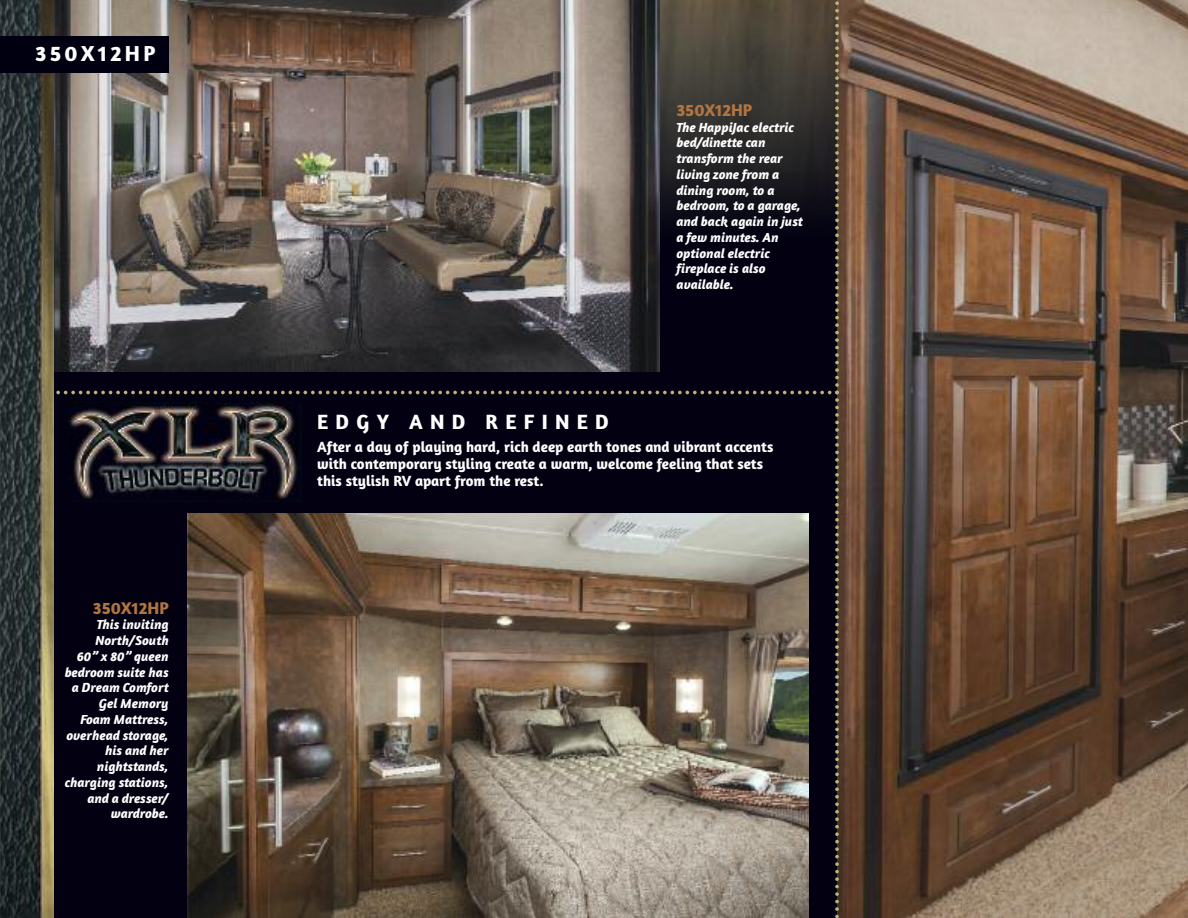
<style>
.page{position:relative;width:1188px;height:918px;background:#fff}
.page>*{position:absolute;margin:0;border:0;box-sizing:border-box;transform-origin:0 0}
.t1{font:700 22.05px "Amaranth";letter-spacing:.15em;color:#fff}
.t2{font:700 21px "Amaranth";letter-spacing:.35em;color:#fff}
.t3{font:700 17.25px "Amaranth";color:#b17542}
.t4{font:700 15px/17.2px "Amaranth";color:#fff}
.t5{font:italic 700 13.5px/15.8px "Amaranth";color:#fff}
</style>
<div class="page">
<img style="left:839px;top:0;width:349px;height:918px">
<img style="left:0;top:0;width:4px;height:918px">
<div style="left:0;top:36px;width:169px;height:37px;background:#001"></div>
<img style="left:4px;top:0;width:835px;height:918px">
<img style="left:68px;top:402px;width:234px;height:99px">
<h1 class="t1" style="left:35px;top:46px;width:122px">350X12HP</h1>
<p class="t3" style="left:93px;top:602px;width:77px">350X12HP</p>
<p class="t5" style="left:65px;top:619px;width:106px;text-align:right">This inviting<br>North/South<br>60” x 80” queen bedroom suite has a Dream Comfort<br>Gel Memory<br>Foam Mattress, overhead storage, his and her nightstands, charging stations, and a dresser/ wardrobe.</p>
<h2 class="t2" style="left:317px;top:415px;width:293px">EDGY AND REFINED</h2>
<p class="t3" style="left:676px;top:104px;width:77px">350X12HP</p>
<p class="t5" style="left:676px;top:121px;width:128px">The HappiJac electric bed/dinette can transform the rear living zone from a dining room, to a bedroom, to a garage, and back again in just a few minutes. An optional electric fireplace is also available.</p>
<p class="t4" style="left:317px;top:440px;width:458px">After a day of playing hard, rich deep earth tones and vibrant accents with contemporary styling create a warm, welcome feeling that sets this stylish RV apart from the rest.</p>
</div>
